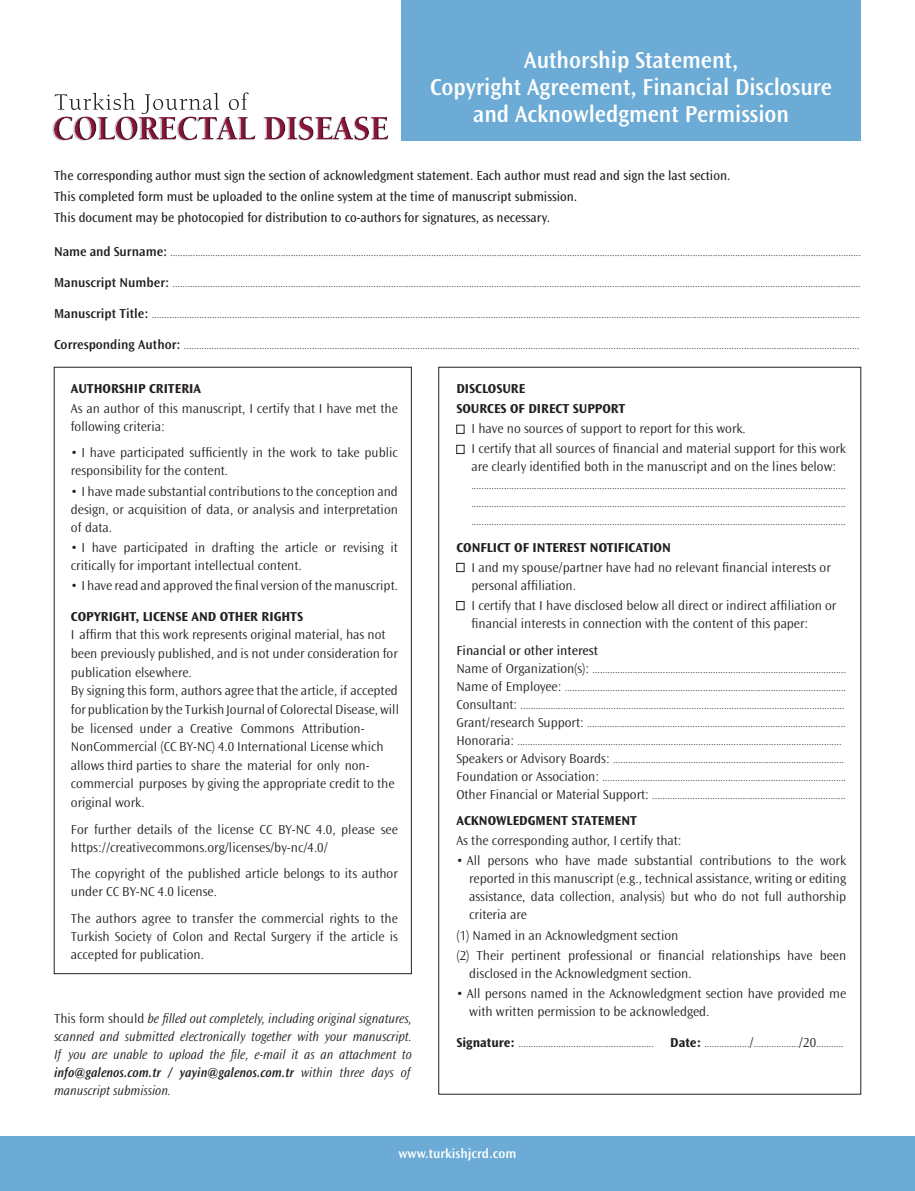
<style>
.page{position:relative;width:915px;height:1191px;background:#fff}
.page>*{position:absolute;margin:0;border:0;box-sizing:border-box;transform-origin:0 0}
.t1{font:600 24px/27px "Ocean Sans Std";color:#fff;text-align:center;scale:.96 1}
.t2{font:300 13.5px/18px "Ocean Sans Std";color:#231f20}
.t3{font:13.5px "Ocean Sans Std";color:#231f20}
.t4{font:italic 300 13.5px/18px "Ocean Sans Std";color:#231f20;text-align:justify;scale:.95 1}
.t5{font:700 13.5px "Ocean Sans Std";color:#231f20}
.t6{font:600 13.5px "Ocean Sans Std";color:#fff}
.t7{font:300 10.5px/18px "Ocean Sans Std";color:#231f20}
.s1{font-weight:600;font-size:13.5px}
.s2{font-weight:700}
.s3{font-size:13.5px}
.s4{font-weight:700;font-size:13.5px}
.s5{font-style:normal}
.s6{font-weight:600}
</style>
<div class="page">
<div style="left:0;top:1137px;width:914px;height:54px;background:#6babd5"></div>
<div style="left:401px;top:0;width:459px;height:140px;background:#6babd5"></div>
<div style="left:456px;top:425px;width:8px;height:9px;border:1px solid #231f20"></div>
<div style="left:456px;top:445px;width:8px;height:9px;border:1px solid #231f20"></div>
<div style="left:456px;top:563px;width:8px;height:9px;border:1px solid #231f20"></div>
<div style="left:456px;top:601px;width:8px;height:9px;border:1px solid #231f20"></div>
<svg style="left:54px;top:92px;width:195px;height:22px"></svg>
<div style="left:52px;top:114px;width:336px;height:27px;background:#89bae4;opacity:.95"></div>
<p class="t1" style="left:430px;top:47px;width:420px">Authorship Statement,<br>Copyright Agreement, Financial Disclosure and Acknowledgment Permission</p>
<p class="t3" style="left:54px;top:168px;width:677px">The corresponding author must sign the section of acknowledgment statement. Each author must read and sign the last section.</p>
<p class="t3" style="left:54px;top:189px;width:524px">This completed form must be uploaded to the online system at the time of manuscript submission.</p>
<p class="t3" style="left:54px;top:210px;width:497px">This document may be photocopied for distribution to co-authors for signatures, as necessary.</p>
<p class="t7" style="left:54px;top:244px;width:808px"><span class="s1">Name and Surname:</span> ...................................................................................................................................................................................................................................................................................</p>
<p class="t7" style="left:54px;top:275px;width:808px"><span class="s1">Manuscript Number:</span> ..................................................................................................................................................................................................................................................................................</p>
<p class="t7" style="left:54px;top:305px;width:807px"><span class="s1">Manuscript Title:</span> ..........................................................................................................................................................................................................................................................................................</p>
<p class="t7" style="left:54px;top:336px;width:806px"><span class="s1">Corresponding Author:</span> .............................................................................................................................................................................................................................................................................</p>
<p class="t5" style="left:71px;top:381px;width:132px">AUTHORSHIP CRITERIA</p>
<p class="t2" style="left:71px;top:400px;width:328px">As an author of this manuscript, I certify that I have met the following criteria:</p>
<p class="t2" style="left:71px;top:444px;width:328px">• I have participated sufficiently in the work to take public responsibility for the content.</p>
<p class="t2" style="left:71px;top:482px;width:328px;text-align:justify">• I have made substantial contributions to the conception and design, or acquisition of data, or analysis and interpretation of data.</p>
<p class="t2" style="left:71px;top:538px;width:328px">• I have participated in drafting the article or revising it critically for important intellectual content.</p>
<p class="t2" style="left:71px;top:576px;width:328px">• I have read and approved the final version of the manuscript.</p>
<p class="t2" style="left:71px;top:607px;width:329px;line-height:18.6px"><span class="s2">COPYRIGHT, LICENSE AND OTHER RIGHTS<br></span>I affirm that this work represents original material, has not been previously published, and is not under consideration for publication elsewhere.<br>By signing this form, authors agree that the article, if accepted for publication by the Turkish Journal of Colorectal Disease, will be licensed under a Creative Commons Attribution-NonCommercial (CC BY-NC) 4.0 International License which allows third parties to share the material for only non&shy;commercial purposes by giving the appropriate credit to the original work.</p>
<p class="t2" style="left:71px;top:820px;width:328px">For further details of the license CC BY-NC 4.0, please see https://creativecommons.org/licenses/by-nc/4.0/</p>
<p class="t2" style="left:71px;top:865px;width:328px">The copyright of the published article belongs to its author under CC BY-NC 4.0 license.</p>
<p class="t2" style="left:71px;top:909px;width:328px;text-align:justify">The authors agree to transfer the commercial rights to the Turkish Society of Colon and Rectal Surgery if the article is accepted for publication.</p>
<p class="t5" style="left:456px;top:381px;width:70px">DISCLOSURE</p>
<p class="t5" style="left:456px;top:401px;width:170px">SOURCES OF DIRECT SUPPORT</p>
<p class="t2" style="left:471px;top:420px;width:276px">I have no sources of support to report for this work.</p>
<p class="t2" style="left:471px;top:440px;width:376px">I certify that all sources of financial and material support for this work are clearly identified both in the manuscript and on the lines below:</p>
<p class="t7" style="left:471px;top:477px;width:375px">.....................................................................................................................................................</p>
<p class="t7" style="left:471px;top:495px;width:375px">.....................................................................................................................................................</p>
<p class="t7" style="left:471px;top:513px;width:375px">.....................................................................................................................................................</p>
<p class="t5" style="left:456px;top:540px;width:216px">CONFLICT OF INTEREST NOTIFICATION</p>
<p class="t2" style="left:471px;top:558px;width:361px">I and my spouse/partner have had no relevant financial interests or personal affiliation.</p>
<p class="t2" style="left:471px;top:597px;width:366px">I certify that I have disclosed below all direct or indirect affiliation or financial interests in connection with the content of this paper:</p>
<p class="t3" style="left:456px;top:642px;width:143px">Financial or other interest</p>
<p class="t7" style="left:456px;top:660px;width:391px"><span class="s3">Name of Organization(s):</span> .....................................................................................................</p>
<p class="t7" style="left:456px;top:678px;width:391px"><span class="s3">Name of Employee:</span> ................................................................................................................</p>
<p class="t7" style="left:456px;top:696px;width:389px"><span class="s3">Consultant:</span> .................................................................................................................................</p>
<p class="t7" style="left:456px;top:714px;width:391px"><span class="s3">Grant/research Support:</span> .......................................................................................................</p>
<p class="t7" style="left:456px;top:732px;width:389px"><span class="s3">Honoraria:</span> .................................................................................................................................<br><span class="s3">Speakers or Advisory Boards:</span> ............................................................................................</p>
<p class="t7" style="left:456px;top:768px;width:391px"><span class="s3">Foundation or Association:</span> .................................................................................................</p>
<p class="t7" style="left:456px;top:786px;width:390px"><span class="s3">Other Financial or Material Support:</span> .............................................................................</p>
<p class="t5" style="left:456px;top:813px;width:182px">ACKNOWLEDGMENT STATEMENT</p>
<p class="t2" style="left:456px;top:832px;width:227px">As the corresponding author, I certify that:</p>
<p class="t2" style="left:469px;top:852px;width:378px;text-align:justify;text-indent:-13px">• All persons who have made substantial contributions to the work reported in this manuscript (e.g., technical assistance, writing or editing assistance, data collection, analysis) but who do not full authorship criteria are</p>
<p class="t2" style="left:456px;top:926px;width:223px">(1) Named in an Acknowledgment section</p>
<p class="t2" style="left:469px;top:946px;width:378px;text-indent:-13px">(2) Their pertinent professional or financial relationships have been disclosed in the Acknowledgment section.</p>
<p class="t2" style="left:469px;top:984px;width:378px;text-indent:-13px">• All persons named in the Acknowledgment section have provided me with written permission to be acknowledged.</p>
<p class="t7" style="left:456px;top:1034px;width:388px"><span class="s4">Signature:</span> ...................................................... <span class="s4">Date:</span> ..................<span class="s3">/</span>..................<span class="s3">/20</span>...........</p>
<p class="t4" style="left:54px;top:1009px;width:378px"><span class="s5">This form should</span> be filled out completely, including original signatures, scanned and submitted electronically together with your manuscript.<br>If you are unable to upload the file, e-mail it as an attachment to <span class="s6">info@galenos.com.tr / yayin@galenos.com.tr</span> within three days of manuscript submission.</p>
<p class="t6" style="left:398px;top:1146px;width:119px">www.turkishjcrd.com</p>
</div>
